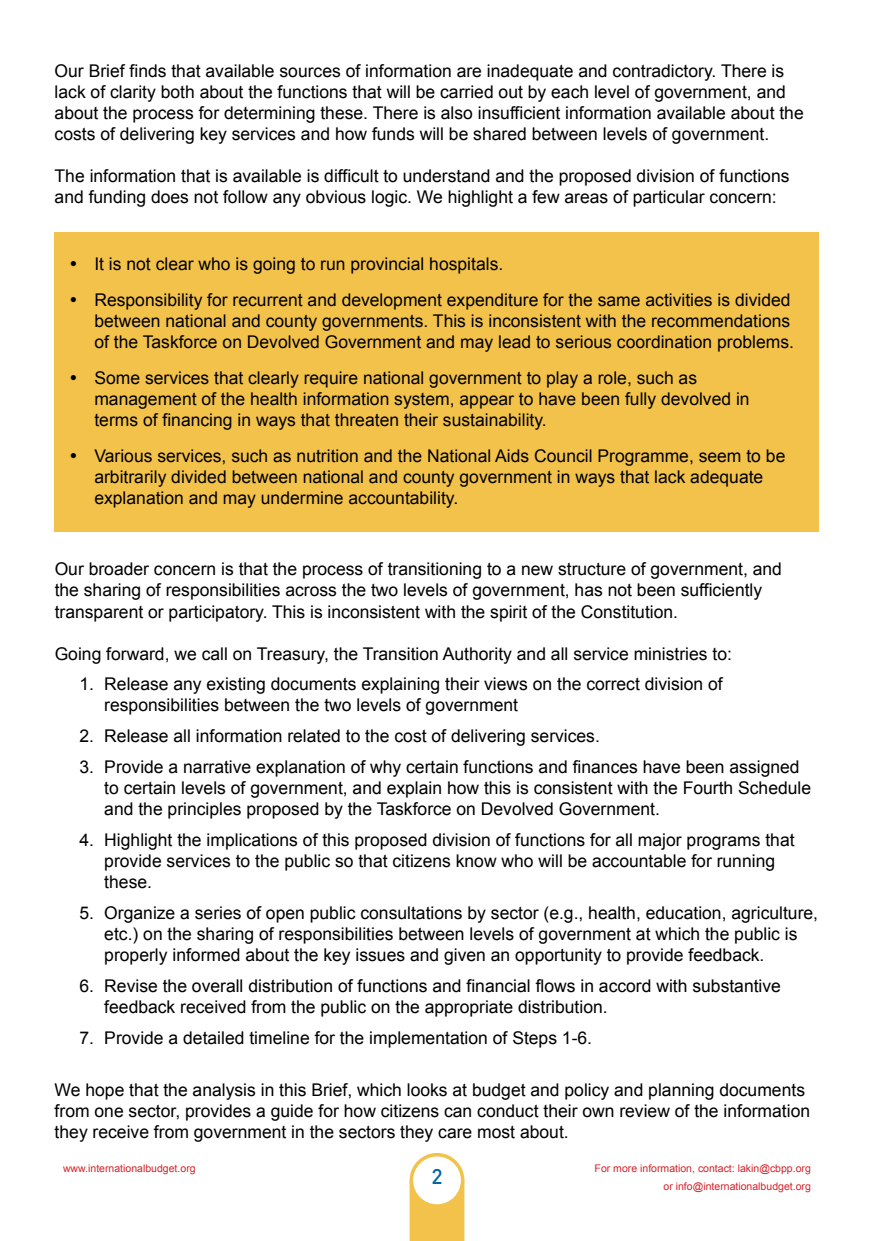
<style>
.page{position:relative;width:874px;height:1241px;background:#fff}
.page>*{position:absolute;margin:0;border:0;box-sizing:border-box;transform-origin:0 0}
.t1{font:500 21px "DIN Pro";color:#0065a4}
.t2{font:17.5px/21px "Arial";color:#000}
.t3{font:10.5px/17.5px "Arial";color:#d2232a;text-align:right}
</style>
<div class="page">
<div style="left:409px;top:1185px;width:55px;height:55px;background:#f2c24b"></div>
<div style="left:411px;top:1154px;width:51px;height:51px;background:#fff;border-radius:50%"></div>
<div style="left:409px;top:1152px;width:55px;height:55px;border:4px solid #f2c24b;border-radius:50%"></div>
<div style="left:55px;top:233px;width:764px;height:299px;background:#f2c24b"></div>
<p class="t2" style="left:55px;top:60px;width:750px">Our Brief finds that available sources of information are inadequate and contradictory. There is lack of clarity both about the functions that will be carried out by each level of government, and about the process for determining these. There is also insufficient information available about the costs of delivering key services and how funds will be shared between levels of government.</p>
<p class="t2" style="left:55px;top:165px;width:736px">The information that is available is difficult to understand and the proposed division of functions and funding does not follow any obvious logic. We highlight a few areas of particular concern:</p>
<p class="t2" style="left:69px;top:253px;width:435px">• It is not clear who is going to run provincial hospitals.</p>
<p class="t2" style="left:94px;top:289px;width:701px;text-indent:-25px">• Responsibility for recurrent and development expenditure for the same activities is divided between national and county governments. This is inconsistent with the recommendations of the Taskforce on Devolved Government and may lead to serious coordination problems.</p>
<p class="t2" style="left:94px;top:367px;width:656px;text-indent:-25px">• Some services that clearly require national government to play a role, such as management of the health information system, appear to have been fully devolved in terms of financing in ways that threaten their sustainability.</p>
<p class="t2" style="left:94px;top:445px;width:692px;text-indent:-25px">• Various services, such as nutrition and the National Aids Council Programme, seem to be arbitrarily divided between national and county government in ways that lack adequate explanation and may undermine accountability.</p>
<p class="t2" style="left:55px;top:558px;width:728px">Our broader concern is that the process of transitioning to a new structure of government, and the sharing of responsibilities across the two levels of government, has not been sufficiently transparent or participatory. This is inconsistent with the spirit of the Constitution.</p>
<p class="t2" style="left:55px;top:642px;width:678px">Going forward, we call on Treasury, the Transition Authority and all service ministries to:</p>
<p class="t2" style="left:104px;top:673px;width:619px;text-indent:-25px">1. Release any existing documents explaining their views on the correct division of responsibilities between the two levels of government</p>
<p class="t2" style="left:79px;top:725px;width:521px">2. Release all information related to the cost of delivering services.</p>
<p class="t2" style="left:104px;top:756px;width:708px;text-indent:-25px">3. Provide a narrative explanation of why certain functions and finances have been assigned to certain levels of government, and explain how this is consistent with the Fourth Schedule and the principles proposed by the Taskforce on Devolved Government.</p>
<p class="t2" style="left:104px;top:829px;width:691px;text-indent:-25px">4. Highlight the implications of this proposed division of functions for all major programs that provide services to the public so that citizens know who will be accountable for running these.</p>
<p class="t2" style="left:104px;top:902px;width:715px;text-indent:-25px">5. Organize a series of open public consultations by sector (e.g., health, education, agriculture, etc.) on the sharing of responsibilities between levels of government at which the public is properly informed about the key issues and given an opportunity to provide feedback.</p>
<p class="t2" style="left:104px;top:975px;width:678px;text-indent:-25px">6. Revise the overall distribution of functions and financial flows in accord with substantive feedback received from the public on the appropriate distribution.</p>
<p class="t2" style="left:79px;top:1027px;width:514px">7. Provide a detailed timeline for the implementation of Steps 1-6.</p>
<p class="t2" style="left:55px;top:1079px;width:756px">We hope that the analysis in this Brief, which looks at budget and policy and planning documents from one sector, provides a guide for how citizens can conduct their own review of the information they receive from government in the sectors they care most about.</p>
<p class="t3" style="left:63px;top:1159px;width:134px">www.internationalbudget.org</p>
<p class="t3" style="left:594px;top:1159px;width:218px">For more information, contact: lakin@cbpp.org or info@internationalbudget.org</p>
<p class="t1" style="left:431px;top:1162px;width:13px">2</p>
</div>
